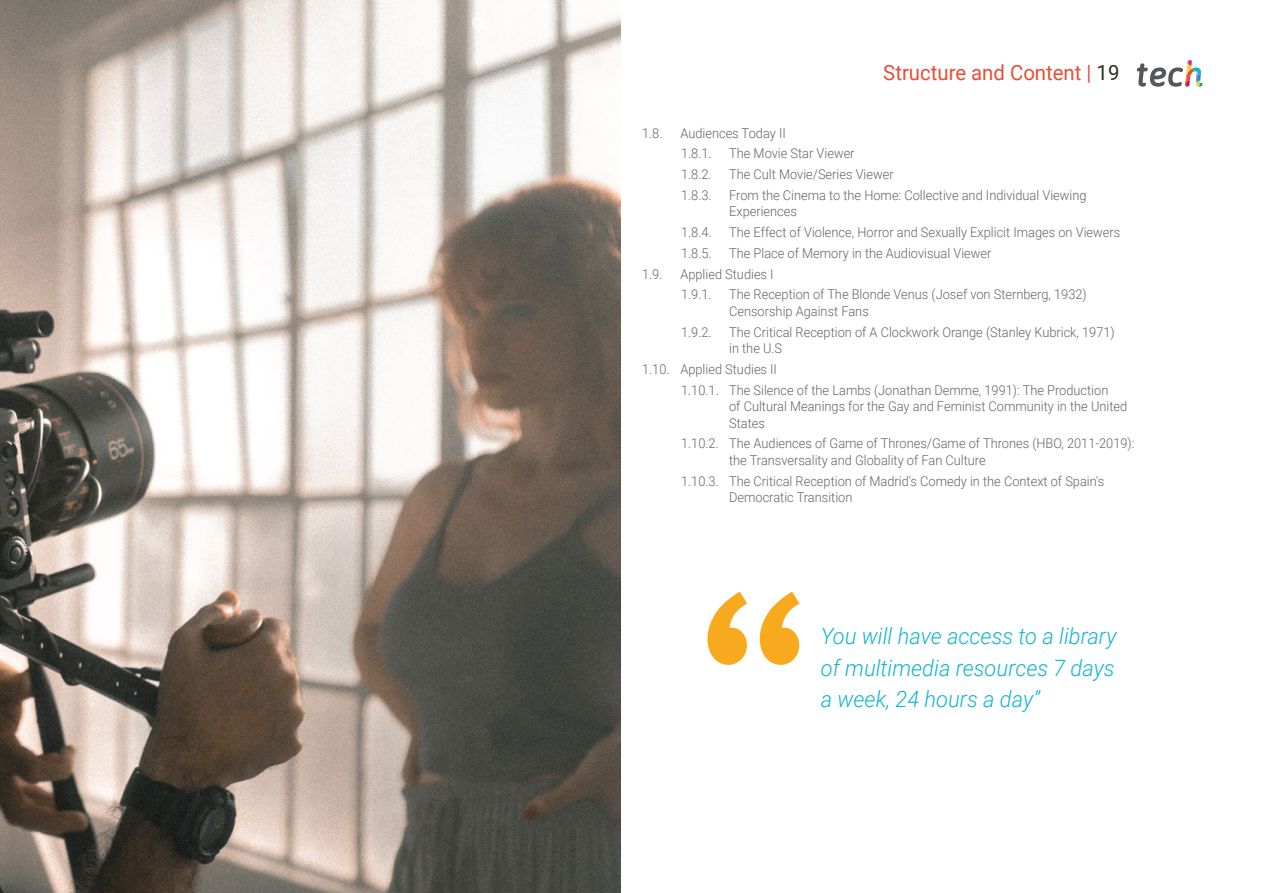
<style>
.page{position:relative;width:1263px;height:893px;background:#fff}
.page>*{position:absolute;margin:0;border:0;box-sizing:border-box;transform-origin:0 0}
.t1{font:italic 300 22.5px/31.5px "Roboto";color:#0fb6cf;text-align:justify}
.t2{font:21px "Roboto";color:#e94d35}
.t3{font:300 13.5px/16.5px "Roboto";color:#61646a;scale:.95 1}
.s1{color:#312e20}
</style>
<div class="page">
<img style="left:0;top:0;width:621px;height:893px">
<svg style="left:1137px;top:60px;width:65px;height:27px"></svg>
<svg style="left:707px;top:592px;width:92px;height:73px"></svg>
<p class="t3" style="left:642px;top:124px;width:23px">1.8.</p>
<p class="t3" style="left:680px;top:122px;width:112px;line-height:20.7px">Audiences Today II<br>1.8.1.</p>
<p class="t3" style="left:729px;top:145px;width:134px">The Movie Star Viewer</p>
<h2 class="t2" style="left:883px;top:57px;width:238px">Structure and Content | <span class="s1">19</span></h2>
<p class="t3" style="left:681px;top:166px;width:34px">1.8.2.</p>
<p class="t3" style="left:729px;top:166px;width:175px">The Cult Movie/Series Viewer</p>
<p class="t3" style="left:681px;top:186px;width:34px">1.8.3.</p>
<p class="t3" style="left:729px;top:186px;width:378px">From the Cinema to the Home: Collective and Individual Viewing<br>Experiences</p>
<p class="t3" style="left:681px;top:224px;width:34px">1.8.4.</p>
<p class="t3" style="left:729px;top:224px;width:413px">The Effect of Violence, Horror and Sexually Explicit Images on Viewers</p>
<p class="t3" style="left:681px;top:244px;width:34px">1.8.5.</p>
<p class="t3" style="left:729px;top:244px;width:278px">The Place of Memory in the Audiovisual Viewer</p>
<p class="t3" style="left:642px;top:265px;width:23px">1.9.</p>
<p class="t3" style="left:680px;top:263px;width:100px;line-height:20.7px">Applied Studies I<br>1.9.1.</p>
<p class="t3" style="left:729px;top:286px;width:378px">The Reception of The Blonde Venus (Josef von Sternberg, 1932)<br>Censorship Against Fans</p>
<p class="t3" style="left:681px;top:323px;width:34px">1.9.2.</p>
<p class="t3" style="left:729px;top:323px;width:407px">The Critical Reception of A Clockwork Orange (Stanley Kubrick, 1971) in the U.S</p>
<p class="t3" style="left:681px;top:358px;width:451px;line-height:20.7px;text-indent:-39px">1.10. Applied Studies II<br>1.10.1. The Silence of the Lambs (Jonathan Demme, 1991): The Production</p>
<p class="t3" style="left:729px;top:398px;width:421px">of Cultural Meanings for the Gay and Feminist Community in the United<br>States</p>
<p class="t3" style="left:729px;top:435px;width:428px;text-indent:-48px">1.10.2. The Audiences of Game of Thrones/Game of Thrones (HBO, 2011-2019): the Transversality and Globality of Fan Culture</p>
<p class="t3" style="left:729px;top:472px;width:396px;text-indent:-48px">1.10.3. The Critical Reception of Madrid's Comedy in the Context of Spain's<br>Democratic Transition</p>
<h1 class="t1" style="left:821px;top:619px;width:297px">You will have access to a library of multimedia resources 7 days a week, 24 hours a day”</h1>
</div>
